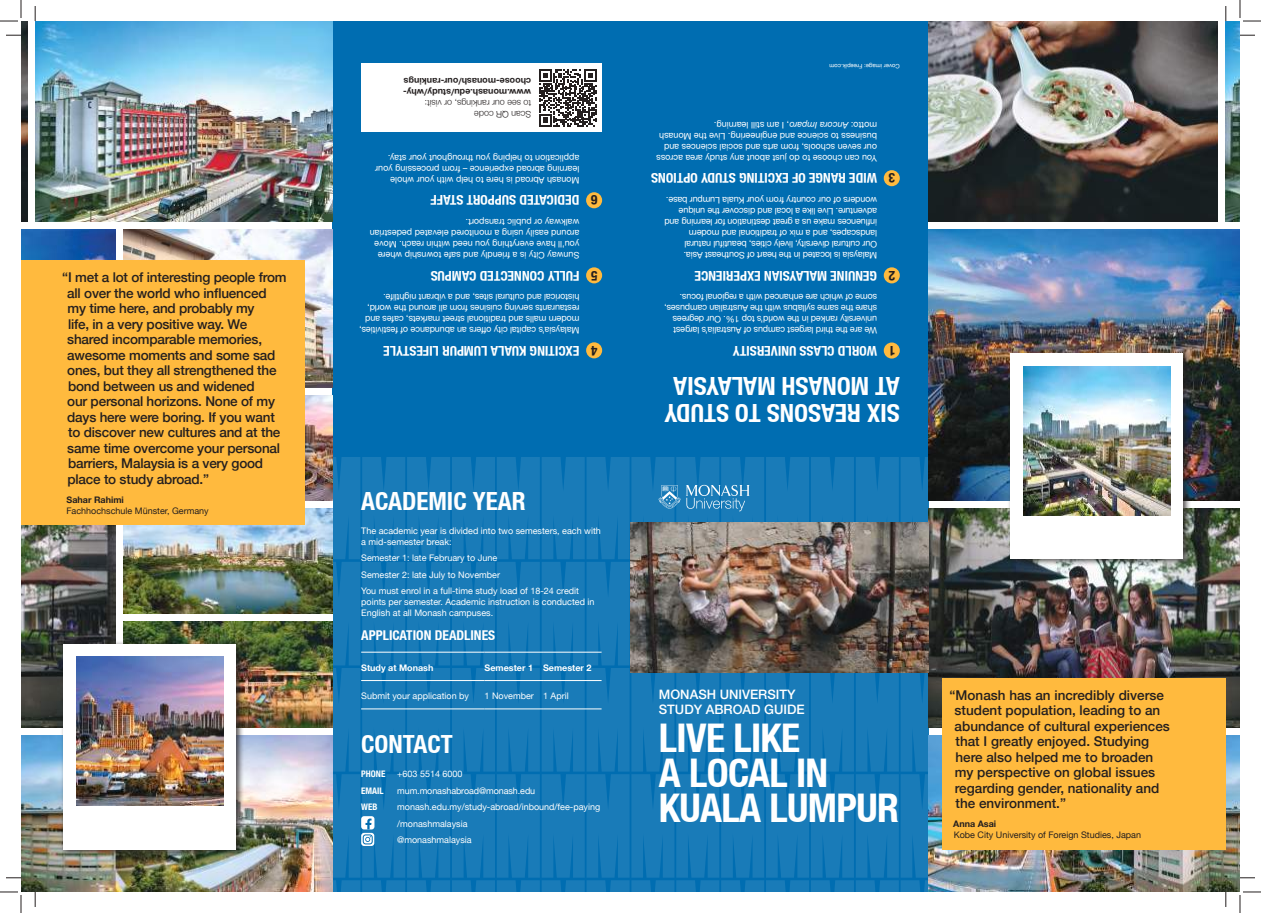
<style>
.page{position:relative;width:1261px;height:913px;background:#fff}
.page>*{position:absolute;margin:0;border:0;box-sizing:border-box;transform-origin:0 0}
.t1{font:700 condensed 39.5px/35px "Helvetica Neue LT";letter-spacing:-.015em;color:#fff}
.t2{font:700 condensed 25px/27px "Helvetica Neue LT";color:#fff}
.t3{font:500 13.5px/15.5px "Helvetica Neue";letter-spacing:-.015em;color:#241f1f}
.t4{font:700 condensed 13.5px "Helvetica Neue LT";color:#fff}
.t5{font:700 condensed 13.5px "Helvetica Neue LT";color:#241f1f}
.t6{font:500 13px/15px "Helvetica Neue LT";color:#fff}
.t7{font:9px/11px "Helvetica Neue";color:#fff}
.t8{font:700 9px/11px "Helvetica Neue";color:#241f1f}
.t9{font:9px "Helvetica Neue";color:#241f1f}
.t10{font:300 9px/11px "Helvetica Neue";color:#241f1f}
.t11{font:700 9px "Helvetica Neue";color:#fff}
.t12{font:700 condensed 9px "Helvetica Neue";color:#fff}
.t13{font:6px "Helvetica Neue";color:#fff}
.s1{font-style:italic}
</style>
<div class="page">
<div style="left:333px;top:21px;width:595px;height:435px;background:#006db1"></div>
<img style="left:21px;top:735px;width:312px;height:156px">
<img style="left:21px;top:21px;width:6px;height:200px">
<img style="left:124px;top:229px;width:209px;height:158px">
<img style="left:21px;top:524px;width:95px;height:203px">
<img style="left:35px;top:21px;width:298px;height:200px">
<img style="left:21px;top:229px;width:95px;height:31px">
<img style="left:124px;top:508px;width:209px;height:105px">
<img style="left:304px;top:395px;width:29px;height:105px">
<img style="left:124px;top:621px;width:209px;height:106px">
<img style="left:928px;top:735px;width:312px;height:156px">
<img style="left:928px;top:21px;width:290px;height:200px">
<img style="left:928px;top:508px;width:312px;height:219px">
<img style="left:1226px;top:21px;width:14px;height:200px">
<img style="left:928px;top:229px;width:312px;height:271px">
<svg style="left:333px;top:456px;width:595px;height:435px;background:#1779b7"></svg>
<div style="left:884px;top:342px;width:16px;height:16px;background:#ffba3e;border-radius:50%"></div>
<div style="left:884px;top:267px;width:16px;height:16px;background:#ffba3e;border-radius:50%"></div>
<div style="left:884px;top:170px;width:16px;height:16px;background:#ffba3e;border-radius:50%"></div>
<div style="left:586px;top:342px;width:16px;height:16px;background:#ffba3e;border-radius:50%"></div>
<div style="left:586px;top:267px;width:16px;height:16px;background:#ffba3e;border-radius:50%"></div>
<div style="left:586px;top:192px;width:16px;height:16px;background:#ffba3e;border-radius:50%"></div>
<div style="left:942px;top:677px;width:284px;height:172px;background:#ffba3e"></div>
<div style="left:21px;top:260px;width:283px;height:264px;background:#ffba3e"></div>
<div style="left:361px;top:64px;width:241px;height:68px;background:#fff"></div>
<svg style="left:539px;top:69px;width:57px;height:57px"></svg>
<div style="left:60px;top:640px;width:184px;height:216px;background:#241f1f;opacity:.75"></div>
<div style="left:64px;top:643px;width:172px;height:206px;background:#fff"></div>
<img style="left:630px;top:522px;width:298px;height:150px">
<div style="left:1007px;top:350px;width:184px;height:216px;background:#241f1f;opacity:.75"></div>
<div style="left:1010px;top:353px;width:173px;height:206px;background:#fff"></div>
<img style="left:1023px;top:366px;width:148px;height:149px">
<hr style="left:361px;top:651px;width:123px;height:1px;background:#fff">
<hr style="left:484px;top:651px;width:59px;height:1px;background:#fff">
<hr style="left:543px;top:651px;width:59px;height:1px;background:#fff">
<hr style="left:361px;top:680px;width:123px;height:1px;background:#fff">
<hr style="left:484px;top:680px;width:59px;height:1px;background:#fff">
<hr style="left:543px;top:680px;width:59px;height:1px;background:#fff">
<hr style="left:361px;top:708px;width:123px;height:1px;background:#fff">
<hr style="left:484px;top:708px;width:59px;height:1px;background:#fff">
<hr style="left:543px;top:708px;width:59px;height:1px;background:#fff">
<img style="left:76px;top:656px;width:148px;height:149px">
<svg style="left:6px;top:35px;width:15px;height:1px"></svg>
<svg style="left:1240px;top:35px;width:15px;height:1px"></svg>
<svg style="left:6px;top:877px;width:15px;height:1px"></svg>
<svg style="left:1240px;top:877px;width:15px;height:1px"></svg>
<svg style="left:35px;top:6px;width:1px;height:15px"></svg>
<svg style="left:35px;top:891px;width:1px;height:15px"></svg>
<svg style="left:1225px;top:6px;width:2px;height:15px"></svg>
<svg style="left:1225px;top:891px;width:2px;height:15px"></svg>
<svg style="left:0;top:0;width:22px;height:22px"></svg>
<svg style="left:0;top:891px;width:22px;height:21px"></svg>
<svg style="left:1239px;top:0;width:22px;height:22px"></svg>
<svg style="left:1239px;top:891px;width:22px;height:21px"></svg>
<p class="t3" style="left:67px;top:268px;width:221px;text-indent:-5px">“I met a lot of interesting people from all over the world who influenced my time here, and probably my<br>life, in a very positive way. We shared incomparable memories, awesome moments and some sad ones, but they all strengthened the bond between us and widened<br>our personal horizons. None of my days here were boring. If you want to discover new cultures and at the same time overcome your personal barriers, Malaysia is a very good place to study abroad.”</p>
<p class="t8" style="left:67px;top:494px;width:59px">Sahar Rahimi</p>
<p class="t9" style="left:66px;top:503px;width:144px">Fachhochschule Münster, Germany</p>
<p class="t8" style="left:531px;top:98px;width:129px;rotate:-180deg">www.monash.edu/study/why&shy;choose-monash/our-rankings</p>
<p class="t10" style="left:531px;top:121px;width:108px;rotate:-180deg">Scan QR code<br>to see our rankings, or visit:</p>
<p class="t7" style="left:579px;top:185px;width:206px;rotate:-180deg">Monash Abroad is here to help with your whole learning abroad experience – from processing your application to helping you throughout your stay.</p>
<h3 class="t4" style="left:579px;top:208px;width:150px;rotate:-180deg">DEDICATED SUPPORT STAFF</h3>
<p class="t7" style="left:579px;top:260px;width:211px;rotate:-180deg">Sunway City is a friendly and safe township where you’ll have everything you need within reach. Move around easily using a monitored elevated pedestrian walkway or public transport.</p>
<h3 class="t4" style="left:579px;top:283px;width:150px;rotate:-180deg">FULLY CONNECTED CAMPUS</h3>
<p class="t7" style="left:579px;top:335px;width:222px;rotate:-180deg">Malaysia’s capital city offers an abundance of festivities, modern malls and traditional street markets, cafes and restaurants serving cuisines from all around the world, historical and cultural sites, and a vibrant nightlife.</p>
<h3 class="t4" style="left:579px;top:358px;width:198px;rotate:-180deg">EXCITING KUALA LUMPUR LIFESTYLE</h3>
<h3 class="t5" style="left:597px;top:208px;width:8px;rotate:-180deg">6</h3>
<h3 class="t5" style="left:597px;top:283px;width:8px;rotate:-180deg">5</h3>
<h3 class="t5" style="left:597px;top:358px;width:8px;rotate:-180deg">4</h3>
<h2 class="t2" style="left:361px;top:487px;width:166px">ACADEMIC YEAR</h2>
<p class="t7" style="left:361px;top:525px;width:241px">The academic year is divided into two semesters, each with a mid-semester break:</p>
<p class="t7" style="left:361px;top:550px;width:219px;line-height:16.5px">Semester 1: late February to June<br>Semester 2: late July to November<br>You must enrol in a full-time study load of 18-24 credit</p>
<p class="t7" style="left:361px;top:597px;width:235px">points per semester. Academic instruction is conducted in<br>English at all Monash campuses.</p>
<h3 class="t4" style="left:361px;top:627px;width:135px">APPLICATION DEADLINES</h3>
<p class="t11" style="left:361px;top:660px;width:74px">Study at Monash</p>
<p class="t11" style="left:484px;top:660px;width:109px">Semester 1 Semester 2</p>
<p class="t7" style="left:361px;top:690px;width:109px">Submit your application by</p>
<p class="t7" style="left:484px;top:690px;width:86px">1 November 1 April</p>
<h2 class="t2" style="left:361px;top:730px;width:93px">CONTACT</h2>
<p class="t12" style="left:361px;top:766px;width:26px">PHONE</p>
<p class="t7" style="left:397px;top:768px;width:67px">+603 5514 6000</p>
<p class="t12" style="left:361px;top:782px;width:24px">EMAIL</p>
<p class="t7" style="left:397px;top:785px;width:140px">mum.monashabroad@monash.edu</p>
<p class="t12" style="left:361px;top:799px;width:18px">WEB</p>
<p class="t7" style="left:397px;top:799px;width:205px;line-height:16.5px">monash.edu.my/study-abroad/inbound/fee-paying /monashmalaysia<br>@monashmalaysia</p>
<p class="t13" style="left:900px;top:70px;width:72px;rotate:-180deg">Cover image: Freepik.com</p>
<p class="t7" style="left:877px;top:163px;width:222px;rotate:-180deg">You can choose to do just about any study area across our seven schools, from arts and social sciences and business to science and engineering. Live the Monash motto: <span class="s1">Ancora Imparo</span>, I am still learning.</p>
<h3 class="t4" style="left:877px;top:186px;width:227px;rotate:-180deg">WIDE RANGE OF EXCITING STUDY OPTIONS</h3>
<p class="t7" style="left:877px;top:260px;width:214px;rotate:-180deg">Malaysia is located in the heart of Southeast Asia.<br>Our cultural diversity, lively cities, beautiful natural landscapes, and a mix of traditional and modern influences make us a great destination for learning and adventure. Live like a local and discover the unique wonders of our country from your Kuala Lumpur base.</p>
<h3 class="t4" style="left:877px;top:283px;width:184px;rotate:-180deg">GENUINE MALAYSIAN EXPERIENCE</h3>
<p class="t7" style="left:877px;top:335px;width:214px;rotate:-180deg">We are the third largest campus of Australia’s largest university ranked in the world’s top 1%. Our degrees share the same syllabus with the Australian campuses, some of which are enhanced with a regional focus.</p>
<h3 class="t4" style="left:877px;top:358px;width:146px;rotate:-180deg">WORLD CLASS UNIVERSITY</h3>
<h3 class="t5" style="left:895px;top:186px;width:8px;rotate:-180deg">3</h3>
<h3 class="t5" style="left:895px;top:283px;width:8px;rotate:-180deg">2</h3>
<h3 class="t5" style="left:895px;top:358px;width:8px;rotate:-180deg">1</h3>
<h2 class="t2" style="left:900px;top:426px;width:237px;rotate:-180deg">SIX REASONS TO STUDY<br>AT MONASH MALAYSIA</h2>
<h3 class="t6" style="left:659px;top:686px;width:147px">MONASH UNIVERSITY<br>STUDY ABROAD GUIDE</h3>
<h1 class="t1" style="left:659px;top:720px;width:242px">LIVE LIKE<br>A LOCAL IN<br>KUALA LUMPUR</h1>
<p class="t3" style="left:955px;top:685px;width:217px;text-indent:-5px">“Monash has an incredibly diverse student population, leading to an abundance of cultural experiences that I greatly enjoyed. Studying here also helped me to broaden my perspective on global issues regarding gender, nationality and the environment.”</p>
<p class="t8" style="left:953px;top:818px;width:44px">Anna Asai</p>
<p class="t9" style="left:954px;top:828px;width:189px">Kobe City University of Foreign Studies, Japan</p>
</div>
